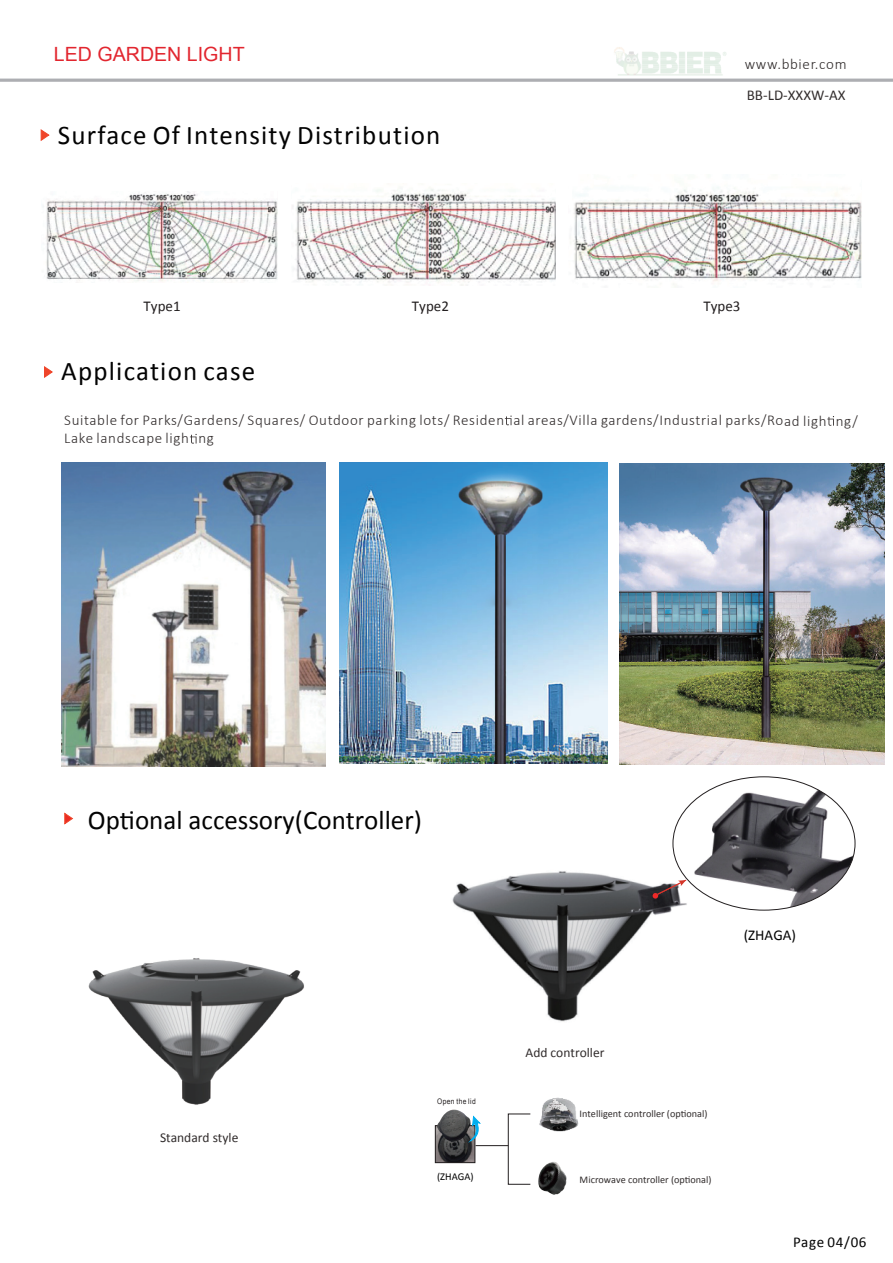
<style>
.page{position:relative;width:893px;height:1263px;background:#fff}
.page>*{position:absolute;margin:0;border:0;box-sizing:border-box;transform-origin:0 0}
.t1{font:27px "Calibri";letter-spacing:.045em;color:#030303}
.t2{font:27px "Calibri";color:#030303}
.t3{font:19.65px "Arial";color:#e2262f}
.t4{font:300 15px/18.3px "Calibri";letter-spacing:.045em;color:#312c2c}
.t5{font:15px "Calibri";letter-spacing:.025em;color:#030303}
.t6{font:15px "Calibri";color:#231f20}
.t7{font:15px "Calibri";color:#312c2c}
.t8{font:13.5px "Calibri";color:#312c2c}
.t9{font:10.5px "Calibri";color:#030303}
.t10{font:10.2px "Calibri";color:#312c2c}
.t11{font:7.65px "Arial";letter-spacing:.055em;color:#231f20;scale:.87 1}
</style>
<div class="page">
<svg style="left:40px;top:129px;width:10px;height:12px"></svg>
<svg style="left:44px;top:366px;width:9px;height:12px"></svg>
<svg style="left:505px;top:416px;width:7px;height:9px"></svg>
<svg style="left:827px;top:416px;width:7px;height:10px"></svg>
<svg style="left:190px;top:434px;width:7px;height:10px"></svg>
<hr style="left:0;top:79px;width:893px;height:3px;background:#adaeb2">
<img style="left:614px;top:47px;width:113px;height:28px">
<img style="left:43px;top:192px;width:234px;height:91px">
<img style="left:292px;top:189px;width:264px;height:97px">
<img style="left:573px;top:187px;width:289px;height:100px">
<img style="left:88px;top:958px;width:216px;height:147px">
<img style="left:61px;top:463px;width:264px;height:304px">
<img style="left:340px;top:463px;width:268px;height:300px">
<img style="left:619px;top:463px;width:266px;height:302px">
<img style="left:452px;top:837px;width:303px;height:185px">
<img style="left:437px;top:1144px;width:36px;height:17px">
<div style="left:435px;top:1125px;width:40px;height:38px;border:1px solid #231f20"></div>
<img style="left:437px;top:1109px;width:34px;height:38px">
<svg style="left:467px;top:1115px;width:14px;height:29px"></svg>
<div style="left:508px;top:1113px;width:23px;height:72px;border:1px solid #231f20"></div>
<img style="left:539px;top:1097px;width:40px;height:35px">
<img style="left:538px;top:1162px;width:29px;height:33px">
<hr style="left:475px;top:1145px;width:33px;height:1px;background:#231f20">
<img style="left:673px;top:777px;width:182px;height:133px">
<svg style="left:652px;top:880px;width:34px;height:19px"></svg>
<svg style="left:64px;top:812px;width:10px;height:13px"></svg>
<h2 class="t3" style="left:54px;top:41px;width:192px">LED GARDEN LIGHT</h2>
<h1 class="t1" style="left:58px;top:118px;width:384px">Surface Of Intensity Distribution</h1>
<p class="t4" style="left:745px;top:55px;width:103px">www.bbier.com</p>
<p class="t7" style="left:747px;top:86px;width:100px">BB-LD-XXXW-AX</p>
<p class="t6" style="left:144px;top:297px;width:39px">Type1</p>
<p class="t6" style="left:412px;top:297px;width:39px">Type2</p>
<p class="t6" style="left:703px;top:297px;width:39px">Type3</p>
<h1 class="t1" style="left:61px;top:354px;width:196px">Application case</h1>
<p class="t4" style="left:64px;top:411px;width:795px">Suitable for Parks/Gardens/ Squares/ Outdoor parking lots/ Residen al areas/Villa gardens/Industrial parks/Road ligh ng/<br>Lake landscape ligh ng</p>
<h1 class="t2" style="left:88px;top:803px;width:336px">Optional accessory(Controller)</h1>
<p class="t8" style="left:160px;top:1129px;width:80px">Standard style</p>
<p class="t11" style="left:437px;top:1096px;width:46px">Open the lid</p>
<p class="t9" style="left:437px;top:1170px;width:38px">(ZHAGA)</p>
<p class="t5" style="left:744px;top:925px;width:54px">(ZHAGA)</p>
<p class="t8" style="left:526px;top:1044px;width:80px">Add controller</p>
<p class="t10" style="left:580px;top:1107px;width:129px">Intelligent controller (optional)</p>
<p class="t10" style="left:580px;top:1173px;width:133px">Microwave controller (optional)</p>
<p class="t5" style="left:793px;top:1232px;width:75px">Page 04/06</p>
</div>
